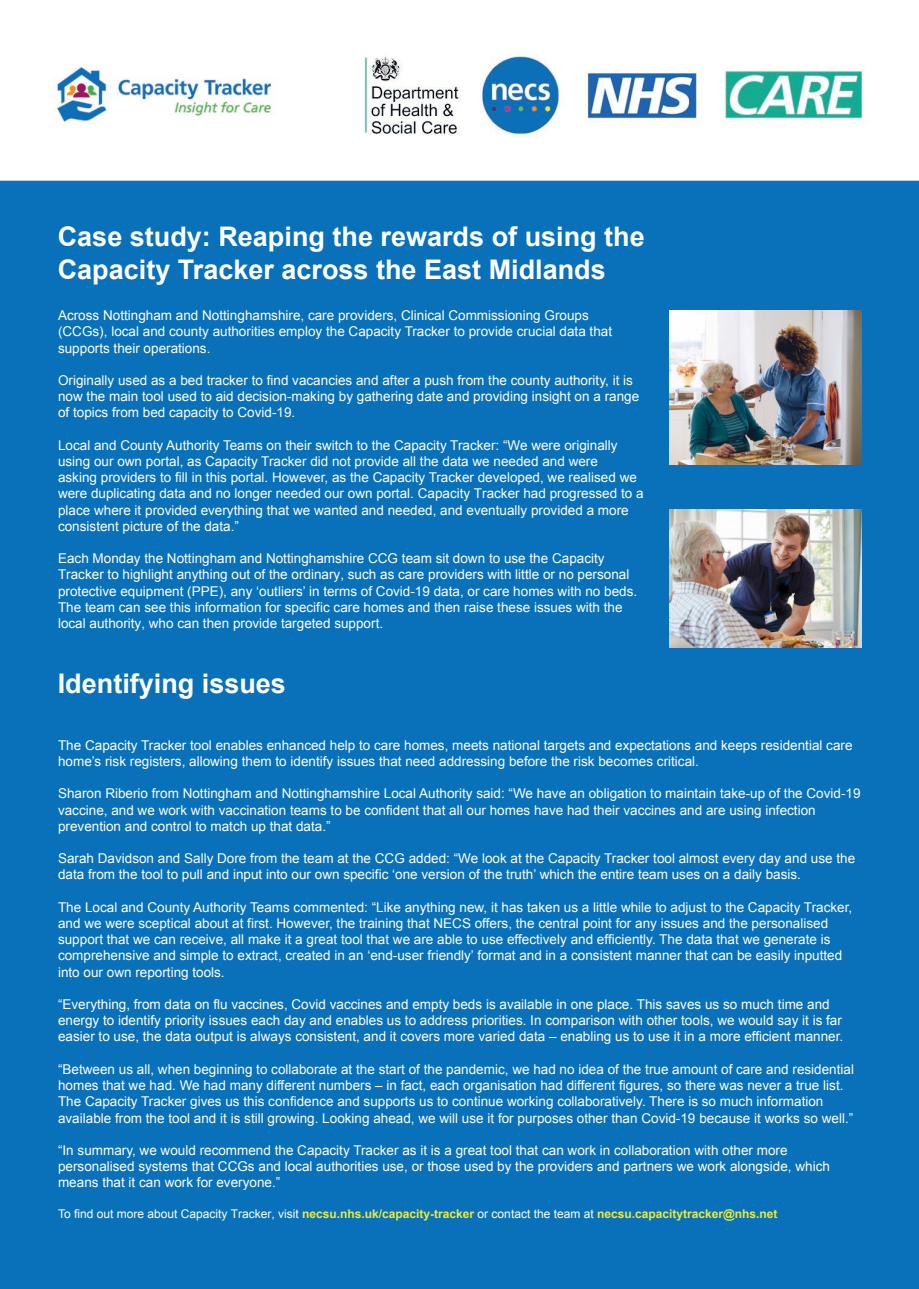
<style>
.page{position:relative;width:919px;height:1289px;background:#fff}
.page>*{position:absolute;margin:0;border:0;box-sizing:border-box;transform-origin:0 0}
.t1{font:700 27px/32.4px "Arial";color:#fff}
.t2{font:13.5px/16.2px "Arial";color:#fff}
.t3{font:700 12px "Arial";color:#eeea3a}
.s1{font-weight:400;color:#fff}
</style>
<div class="page">
<div style="left:0;top:0;width:918px;height:1288px;background:#0871b9"></div>
<div style="left:0;top:0;width:918px;height:180px;background:#fff"></div>
<div style="left:0;top:0;width:918px;height:181px;border:2px solid #fff"></div>
<img style="left:669px;top:310px;width:192px;height:154px">
<img style="left:669px;top:509px;width:192px;height:138px">
<img style="left:56px;top:67px;width:216px;height:55px">
<img style="left:364px;top:56px;width:499px;height:79px">
<h1 class="t1" style="left:58px;top:221px;width:588px">Case study: Reaping the rewards of using the<br>Capacity Tracker across the East Midlands</h1>
<p class="t2" style="left:58px;top:307px;width:555px">Across Nottingham and Nottinghamshire, care providers, Clinical Commissioning Groups (CCGs), local and county authorities employ the Capacity Tracker to provide crucial data that supports their operations.</p>
<p class="t2" style="left:58px;top:372px;width:582px">Originally used as a bed tracker to find vacancies and after a push from the county authority, it is now the main tool used to aid decision-making by gathering date and providing insight on a range of topics from bed capacity to Covid-19.</p>
<p class="t2" style="left:58px;top:437px;width:587px">Local and County Authority Teams on their switch to the Capacity Tracker: “We were originally using our own portal, as Capacity Tracker did not provide all the data we needed and were<br>asking providers to fill in this portal. However, as the Capacity Tracker developed, we realised we were duplicating data and no longer needed our own portal. Capacity Tracker had progressed to a place where it provided everything that we wanted and needed, and eventually provided a more consistent picture of the data.”</p>
<p class="t2" style="left:58px;top:550px;width:580px">Each Monday the Nottingham and Nottinghamshire CCG team sit down to use the Capacity Tracker to highlight anything out of the ordinary, such as care providers with little or no personal protective equipment (PPE), any ‘outliers’ in terms of Covid-19 data, or care homes with no beds.<br>The team can see this information for specific care homes and then raise these issues with the local authority, who can then provide targeted support.</p>
<h1 class="t1" style="left:58px;top:668px;width:230px">Identifying issues</h1>
<p class="t2" style="left:58px;top:737px;width:796px">The Capacity Tracker tool enables enhanced help to care homes, meets national targets and expectations and keeps residential care home’s risk registers, allowing them to identify issues that need addressing before the risk becomes critical.</p>
<p class="t2" style="left:58px;top:785px;width:803px">Sharon Riberio from Nottingham and Nottinghamshire Local Authority said: “We have an obligation to maintain take-up of the Covid-19 vaccine, and we work with vaccination teams to be confident that all our homes have had their vaccines and are using infection prevention and control to match up that data.”</p>
<p class="t2" style="left:58px;top:850px;width:798px">Sarah Davidson and Sally Dore from the team at the CCG added: “We look at the Capacity Tracker tool almost every day and use the data from the tool to pull and input into our own specific ‘one version of the truth’ which the entire team uses on a daily basis.</p>
<p class="t2" style="left:58px;top:899px;width:795px">The Local and County Authority Teams commented: “Like anything new, it has taken us a little while to adjust to the Capacity Tracker, and we were sceptical about at first. However, the training that NECS offers, the central point for any issues and the personalised support that we can receive, all make it a great tool that we are able to use effectively and efficiently. The data that we generate is comprehensive and simple to extract, created in an ‘end-user friendly’ format and in a consistent manner that can be easily inputted into our own reporting tools.</p>
<p class="t2" style="left:58px;top:996px;width:786px">“Everything, from data on flu vaccines, Covid vaccines and empty beds is available in one place. This saves us so much time and energy to identify priority issues each day and enables us to address priorities. In comparison with other tools, we would say it is far easier to use, the data output is always consistent, and it covers more varied data – enabling us to use it in a more efficient manner.</p>
<p class="t2" style="left:58px;top:1061px;width:797px">“Between us all, when beginning to collaborate at the start of the pandemic, we had no idea of the true amount of care and residential homes that we had. We had many different numbers – in fact, each organisation had different figures, so there was never a true list.<br>The Capacity Tracker gives us this confidence and supports us to continue working collaboratively. There is so much information available from the tool and it is still growing. Looking ahead, we will use it for purposes other than Covid-19 because it works so well.”</p>
<p class="t2" style="left:58px;top:1142px;width:773px">“In summary, we would recommend the Capacity Tracker as it is a great tool that can work in collaboration with other more personalised systems that CCGs and local authorities use, or those used by the providers and partners we work alongside, which means that it can work for everyone.”</p>
<p class="t3" style="left:58px;top:1205px;width:721px"><span class="s1">To find out more about Capacity Tracker, visit</span> necsu.nhs.uk/capacity-tracker <span class="s1">or contact the team at</span> necsu.capacitytracker@nhs.net</p>
</div>
